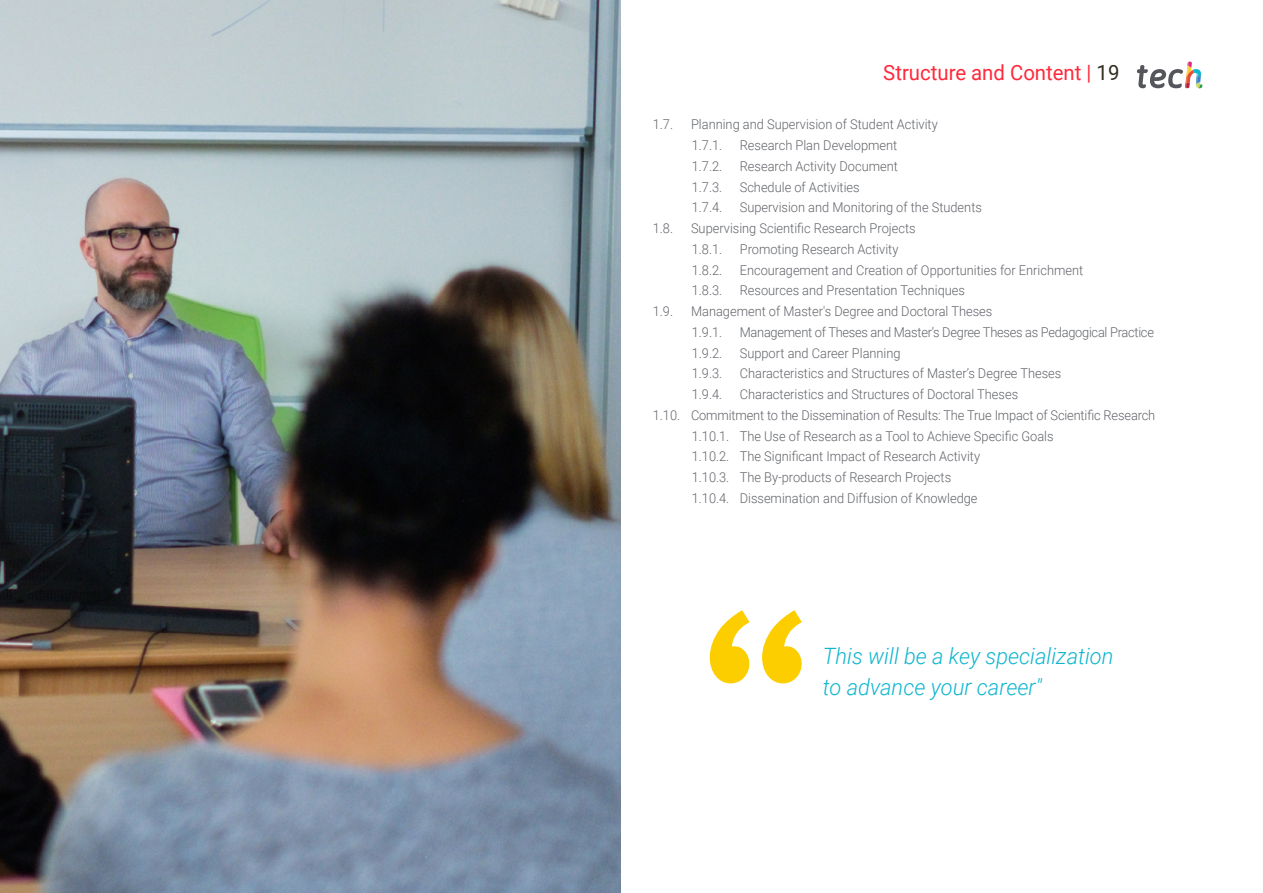
<style>
.page{position:relative;width:1263px;height:893px;background:#fff}
.page>*{position:absolute;margin:0;border:0;box-sizing:border-box;transform-origin:0 0}
.t1{font:italic 300 22.5px/31.5px "Roboto";color:#0fb6cf}
.t2{font:21px "Roboto";color:#ff293a}
.t3{font:300 13.5px/20.7px "Roboto";color:#61646a;scale:.95 1}
.t4{font:300 13.5px "Roboto";letter-spacing:-.02em;color:#61646a;scale:.95 1}
.s1{color:#312e20}
</style>
<div class="page">
<img style="left:0;top:0;width:621px;height:893px">
<svg style="left:1137px;top:62px;width:65px;height:27px"></svg>
<svg style="left:710px;top:610px;width:92px;height:73px"></svg>
<h2 class="t2" style="left:883px;top:57px;width:238px">Structure and Content | <span class="s1">19</span></h2>
<p class="t3" style="left:653px;top:114px;width:23px">1.7.</p>
<p class="t3" style="left:691px;top:114px;width:261px">Planning and Supervision of Student Activity<br>1.7.1.</p>
<p class="t3" style="left:740px;top:134px;width:167px">Research Plan Development</p>
<p class="t3" style="left:692px;top:155px;width:34px">1.7.2.</p>
<p class="t3" style="left:740px;top:155px;width:168px">Research Activity Document</p>
<p class="t3" style="left:692px;top:176px;width:34px">1.7.3.</p>
<p class="t3" style="left:740px;top:176px;width:128px">Schedule of Activities</p>
<p class="t3" style="left:692px;top:197px;width:34px">1.7.4.</p>
<p class="t3" style="left:740px;top:197px;width:256px">Supervision and Monitoring of the Students</p>
<p class="t3" style="left:653px;top:217px;width:23px">1.8.</p>
<p class="t3" style="left:691px;top:217px;width:238px">Supervising Scientific Research Projects<br>1.8.1.</p>
<p class="t3" style="left:740px;top:238px;width:169px">Promoting Research Activity</p>
<p class="t3" style="left:692px;top:259px;width:34px">1.8.2.</p>
<p class="t3" style="left:740px;top:259px;width:363px">Encouragement and Creation of Opportunities for Enrichment</p>
<p class="t3" style="left:692px;top:280px;width:34px">1.8.3.</p>
<p class="t3" style="left:740px;top:280px;width:239px">Resources and Presentation Techniques</p>
<p class="t3" style="left:653px;top:300px;width:23px">1.9.</p>
<p class="t3" style="left:691px;top:300px;width:319px">Management of Master's Degree and Doctoral Theses<br>1.9.1.</p>
<p class="t4" style="left:740px;top:323px;width:437px">Management of Theses and Master’s Degree Theses as Pedagogical Practice</p>
<p class="t3" style="left:692px;top:342px;width:34px">1.9.2.</p>
<p class="t3" style="left:740px;top:342px;width:171px">Support and Career Planning</p>
<p class="t3" style="left:692px;top:363px;width:34px">1.9.3.</p>
<p class="t3" style="left:740px;top:363px;width:340px">Characteristics and Structures of Master’s Degree Theses</p>
<p class="t3" style="left:692px;top:383px;width:34px">1.9.4.</p>
<p class="t3" style="left:740px;top:383px;width:295px">Characteristics and Structures of Doctoral Theses</p>
<p class="t3" style="left:653px;top:404px;width:530px">1.10. Commitment to the Dissemination of Results: The True Impact of Scientific Research</p>
<p class="t3" style="left:692px;top:425px;width:382px">1.10.1. The Use of Research as a Tool to Achieve Specific Goals</p>
<p class="t3" style="left:692px;top:446px;width:305px">1.10.2. The Significant Impact of Research Activity</p>
<p class="t3" style="left:692px;top:466px;width:275px">1.10.3. The By-products of Research Projects</p>
<p class="t3" style="left:692px;top:487px;width:302px">1.10.4. Dissemination and Diffusion of Knowledge</p>
<h1 class="t1" style="left:823px;top:639px;width:292px">This will be a key specialization to advance your career"</h1>
</div>
